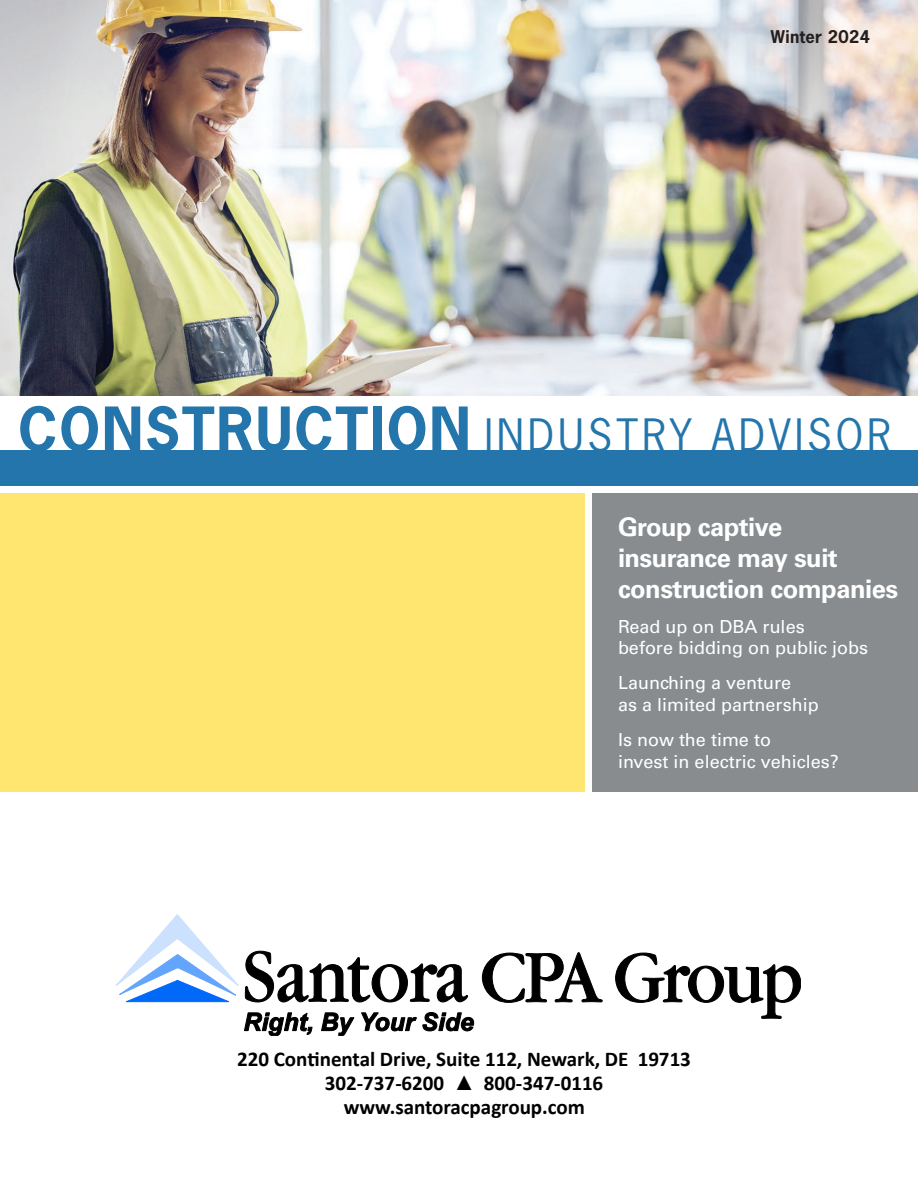
<style>
.page{position:relative;width:918px;height:1188px;background:#fff}
.page>*{position:absolute;margin:0;border:0;box-sizing:border-box;transform-origin:0 0}
.t1{font:42px "News Gothic Std";letter-spacing:.09em;color:#2375ab}
.t2{font:700 25.5px/30.6px "Univers LT Std";letter-spacing:-.02em;color:#fff}
.t3{font:700 21px/24.2px "Calibri";color:#000;text-align:center}
.t4{font:18px/21.6px "Univers LT Std";color:#fff}
.t5{font:700 16.5px "News Gothic Std";letter-spacing:.02em;color:#231f20}
.s1{font-weight:700;font-size:57px}
.s2{font-family:"Times New Roman"}
</style>
<div class="page">
<svg style="left:116px;top:915px;width:122px;height:87px"></svg>
<svg style="left:245px;top:951px;width:223px;height:51px"></svg>
<svg style="left:482px;top:953px;width:120px;height:49px"></svg>
<svg style="left:616px;top:953px;width:185px;height:65px"></svg>
<svg style="left:244px;top:1013px;width:68px;height:23px"></svg>
<svg style="left:322px;top:1013px;width:32px;height:23px"></svg>
<svg style="left:362px;top:1013px;width:54px;height:18px"></svg>
<svg style="left:423px;top:1013px;width:51px;height:18px"></svg>
<div style="left:0;top:494px;width:585px;height:298px;background:#ffe670"></div>
<div style="left:592px;top:494px;width:326px;height:298px;background:#888c8f"></div>
<img style="left:0;top:0;width:918px;height:396px">
<div style="left:0;top:450px;width:918px;height:36px;background:#2375ab"></div>
<p class="t5" style="left:771px;top:26px;width:101px">Winter 2024</p>
<h1 class="t1" style="left:18px;top:408px;width:875px"><span class="s1">CONSTRUCTION</span> INDUSTRY ADVISOR</h1>
<h2 class="t2" style="left:618px;top:512px;width:282px">Group captive insurance may suit construction companies</h2>
<p class="t4" style="left:618px;top:616px;width:252px">Read up on DBA rules<br>before bidding on public jobs</p>
<p class="t4" style="left:618px;top:672px;width:202px">Launching a venture<br>as a limited partnership</p>
<p class="t4" style="left:618px;top:729px;width:222px">Is now the time to<br>invest in electric vehicles?</p>
<p class="t3" style="left:237px;top:1048px;width:455px">220 Continental Drive, Suite 112, Newark, DE 19713<br>302-737-6200 <span class="s2">▲</span> 800-347-0116 www.santoracpagroup.com</p>
</div>
